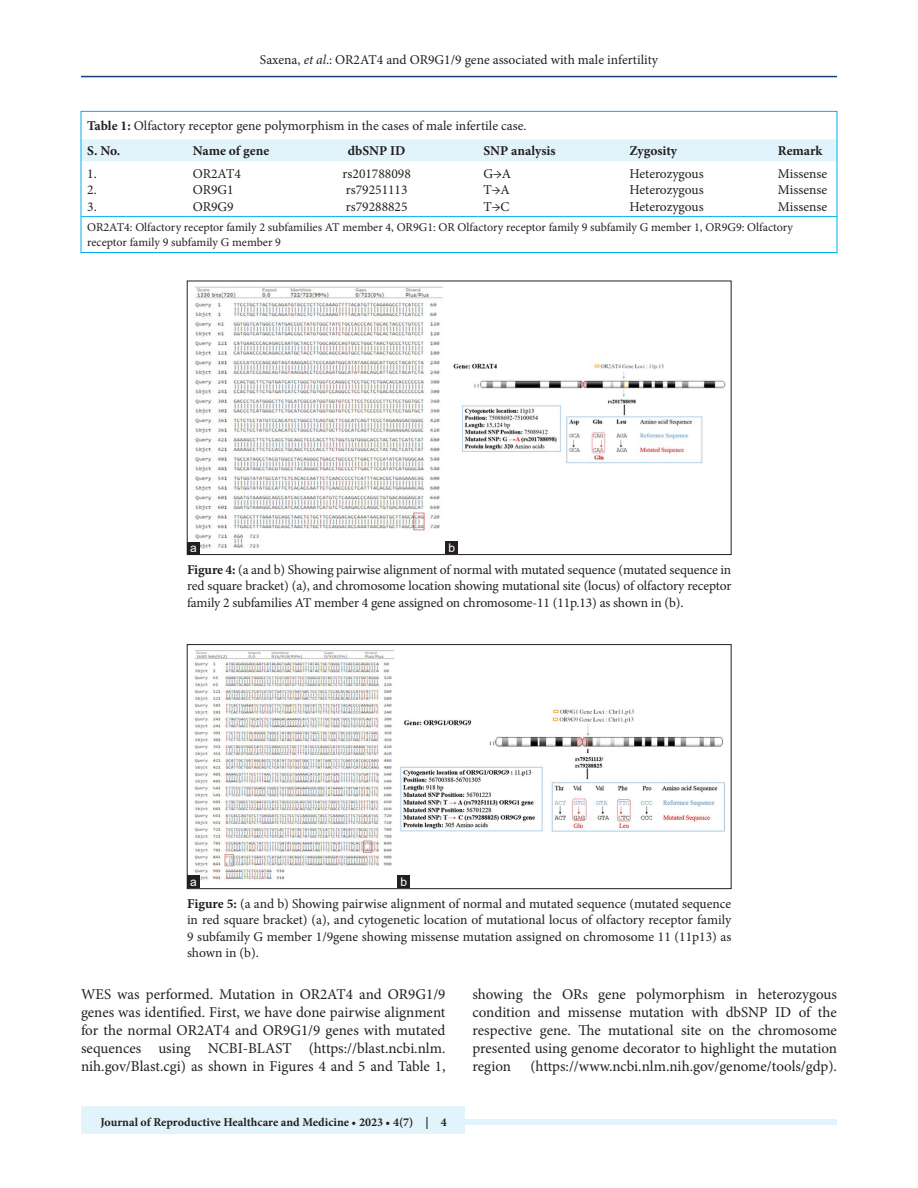
<style>
.page{position:relative;width:918px;height:1188px;background:#fff}
.page>*{position:absolute;margin:0;border:0;box-sizing:border-box;transform-origin:0 0}
.TX{font:15px/18px "Minion Pro";letter-spacing:-.005em;color:#231f20;text-align:justify}
.FGC{font:13.5px/16.5px "Minion Pro";letter-spacing:-.005em;color:#231f20;text-align:justify}
.TB{font:13.5px "Minion Pro";color:#231f20}
.TT{font:13.5px "Minion Pro";color:#231f20}
.TCH{font:700 13.5px "Minion Pro";letter-spacing:-.005em;color:#231f20}
.TBL{font:13.5px "Minion Pro";color:#231f20}
.TFN{font:12px/15px "Minion Pro";color:#231f20}
.t1{font:700 12px "Minion Pro";color:#231f20}
.LABEL{font:12px "Arial";color:#fff}
.s1{font-style:italic}
.s2{font-weight:700}
</style>
<div class="page">
<hr style="left:81px;top:76px;width:756px;height:1px;background:#164077">
<div style="left:81px;top:1119px;width:756px;height:6px;background:#e1f4fc"></div>
<div style="left:81px;top:1106px;width:384px;height:28px;background:#e1f4fc"></div>
<div style="left:83px;top:139px;width:752px;height:22px;background:#e1f4fc"></div>
<hr style="left:81px;top:216px;width:46px;height:1px;background:#00aeef">
<hr style="left:127px;top:216px;width:60px;height:1px;background:#00aeef">
<hr style="left:187px;top:216px;width:89px;height:1px;background:#00aeef">
<hr style="left:276px;top:216px;width:60px;height:1px;background:#00aeef">
<hr style="left:336px;top:216px;width:82px;height:1px;background:#00aeef">
<hr style="left:418px;top:216px;width:59px;height:1px;background:#00aeef">
<hr style="left:477px;top:216px;width:87px;height:1px;background:#00aeef">
<hr style="left:564px;top:216px;width:60px;height:1px;background:#00aeef">
<hr style="left:624px;top:216px;width:88px;height:1px;background:#00aeef">
<hr style="left:712px;top:216px;width:60px;height:1px;background:#00aeef">
<hr style="left:772px;top:216px;width:65px;height:1px;background:#00aeef">
<div style="left:81px;top:111px;width:756px;height:142px;border:1px solid #00aeef"></div>
<img style="left:194px;top:286px;width:532px;height:267px">
<div style="left:187px;top:281px;width:544px;height:274px;border:1px solid #231f20"></div>
<div style="left:187px;top:542px;width:13px;height:13px;background:#231f20"></div>
<div style="left:446px;top:541px;width:12px;height:13px;background:#231f20"></div>
<img style="left:194px;top:650px;width:531px;height:230px">
<div style="left:187px;top:644px;width:544px;height:245px;border:1px solid #231f20"></div>
<div style="left:397px;top:875px;width:13px;height:13px;background:#231f20"></div>
<div style="left:187px;top:875px;width:13px;height:13px;background:#231f20"></div>
<p class="FGC" style="left:260px;top:51px;width:400px">Saxena, <span class="s1">et al</span>.: OR2AT4 and OR9G1/9 gene associated with male infertility</p>
<p class="TT" style="left:87px;top:117px;width:441px"><span class="s2">Table 1:</span> Olfactory receptor gene polymorphism in the cases of male infertile case.</p>
<p class="TCH" style="left:87px;top:141px;width:35px">S. No.</p>
<p class="TCH" style="left:193px;top:141px;width:78px">Name of gene</p>
<p class="TCH" style="left:348px;top:141px;width:59px">dbSNP ID</p>
<p class="TCH" style="left:483px;top:141px;width:74px">SNP analysis</p>
<p class="TCH" style="left:630px;top:141px;width:49px">Zygosity</p>
<p class="TCH" style="left:778px;top:141px;width:46px">Remark</p>
<p class="TB" style="left:87px;top:164px;width:11px">1.</p>
<p class="TB" style="left:193px;top:164px;width:50px">OR2AT4</p>
<p class="TB" style="left:343px;top:164px;width:70px">rs201788098</p>
<p class="TB" style="left:483px;top:164px;width:29px">G→A</p>
<p class="TB" style="left:630px;top:164px;width:76px">Heterozygous</p>
<p class="TB" style="left:778px;top:164px;width:51px">Missense</p>
<p class="TB" style="left:87px;top:181px;width:11px">2.</p>
<p class="TB" style="left:193px;top:181px;width:42px">OR9G1</p>
<p class="TB" style="left:346px;top:181px;width:63px">rs79251113</p>
<p class="TB" style="left:483px;top:181px;width:28px">T→A</p>
<p class="TB" style="left:630px;top:181px;width:76px">Heterozygous</p>
<p class="TB" style="left:778px;top:181px;width:51px">Missense</p>
<p class="TBL" style="left:87px;top:197px;width:11px">3.</p>
<p class="TBL" style="left:193px;top:197px;width:42px">OR9G9</p>
<p class="TBL" style="left:346px;top:197px;width:63px">rs79288825</p>
<p class="TBL" style="left:483px;top:197px;width:28px">T→C</p>
<p class="TBL" style="left:630px;top:197px;width:76px">Heterozygous</p>
<p class="TBL" style="left:778px;top:197px;width:51px">Missense</p>
<p class="TFN" style="left:87px;top:220px;width:707px">OR2AT4: Olfactory receptor family 2 subfamilies AT member 4, OR9G1: OR Olfactory receptor family 9 subfamily G member 1, OR9G9: Olfactory receptor family 9 subfamily G member 9</p>
<p class="LABEL" style="left:190px;top:540px;width:8px">a</p>
<p class="LABEL" style="left:449px;top:540px;width:8px">b</p>
<p class="FGC" style="left:187px;top:561px;width:546px"><span class="s2">Figure 4:</span> (a and b) Showing pairwise alignment of normal with mutated sequence (mutated sequence in red square bracket) (a), and chromosome location showing mutational site (locus) of olfactory receptor family 2 subfamilies AT member 4 gene assigned on chromosome-11 (11p.13) as shown in (b).</p>
<p class="LABEL" style="left:190px;top:873px;width:8px">a</p>
<p class="LABEL" style="left:400px;top:873px;width:8px">b</p>
<p class="FGC" style="left:187px;top:895px;width:546px"><span class="s2">Figure 5:</span> (a and b) Showing pairwise alignment of normal and mutated sequence (mutated sequence in red square bracket) (a), and cytogenetic location of mutational locus of olfactory receptor family 9 subfamily G member 1/9gene showing missense mutation assigned on chromosome 11 (11p13) as shown in (b).</p>
<p class="TX" style="left:81px;top:985px;width:366px">WES was performed. Mutation in OR2AT4 and OR9G1/9 genes was identified. First, we have done pairwise alignment for the normal OR2AT4 and OR9G1/9 genes with mutated sequences using NCBI-BLAST (https://blast.ncbi.nlm. nih.gov/Blast.cgi) as shown in Figures 4 and 5 and Table 1,</p>
<p class="TX" style="left:472px;top:985px;width:366px">showing the ORs gene polymorphism in heterozygous condition and missense mutation with dbSNP ID of the respective gene. The mutational site on the chromosome presented using genome decorator to highlight the mutation region</p>
<p class="TX" style="left:530px;top:1057px;width:308px">(https://www.ncbi.nlm.nih.gov/genome/tools/gdp).</p>
<p class="t1" style="left:100px;top:1113px;width:348px">Journal of Reproductive Healthcare and Medicine • 2023 • 4(7) | 4</p>
</div>
